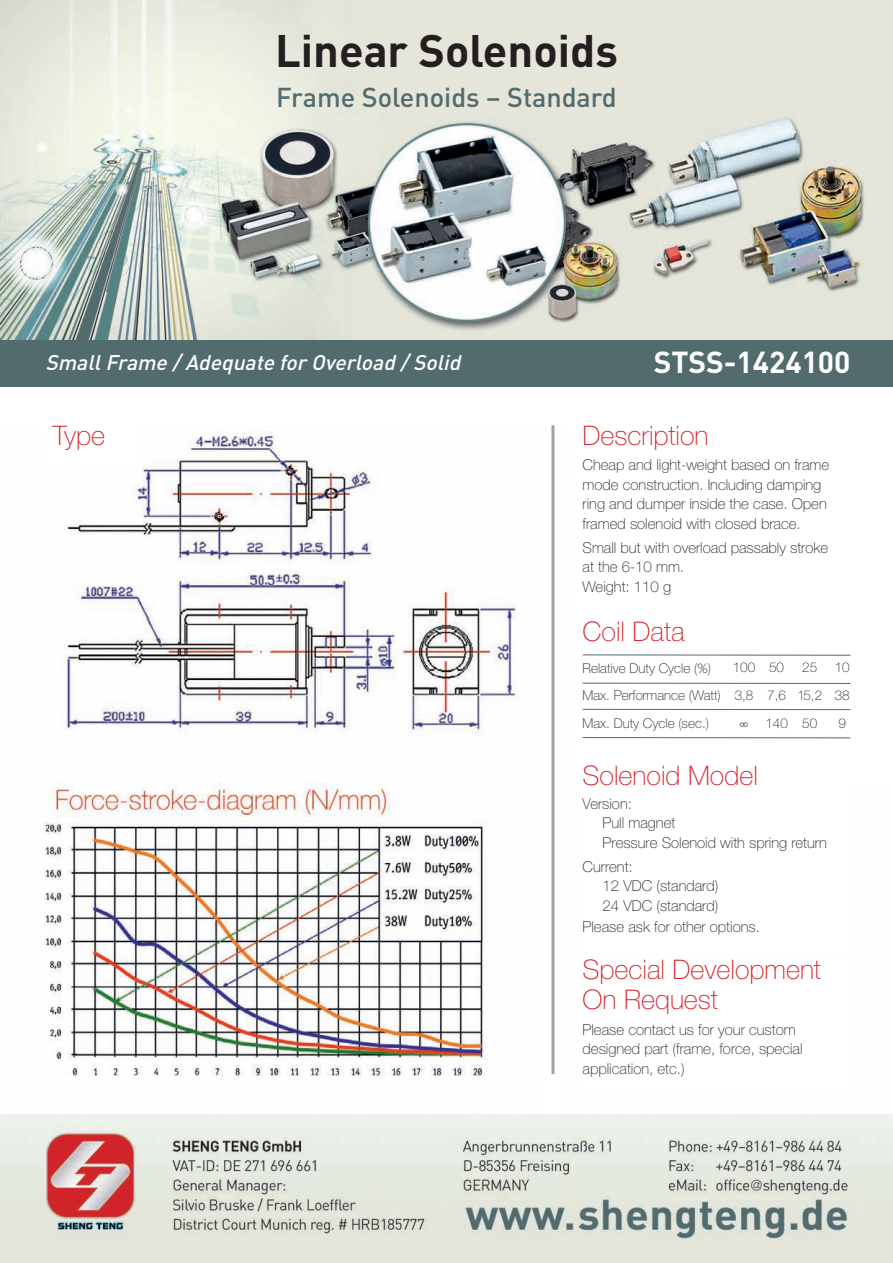
<style>
.page{position:relative;width:893px;height:1263px;background:#fff}
.page>*{position:absolute;margin:0;border:0;box-sizing:border-box;transform-origin:0 0}
.t1{font:700 45px "DIN";color:#231f20}
.t2{font:700 30px "DIN";color:#fff}
.t3{font:100 27px/30px "Helvetica Neue";color:#d32229}
.t4{font:500 27px "DIN";color:#526b6e}
.t5{font:italic 500 21px "DIN";color:#fff}
.t6{font:100 15px/19.5px "Helvetica Neue";color:#231f20}
.t7{font:100 13.5px/27.8px "Helvetica Neue";color:#231f20}
</style>
<div class="page">
<img style="left:44px;top:431px;width:478px;height:645px">
<img style="left:0;top:0;width:893px;height:340px">
<img style="left:0;top:1114px;width:893px;height:149px">
<div style="left:0;top:340px;width:893px;height:47px;background:#526b6e"></div>
<div style="left:43px;top:425px;width:92px;height:40px;background:#fff"></div>
<hr style="left:583px;top:683px;width:267px;height:1px;background:#526b6e">
<hr style="left:583px;top:709px;width:267px;height:1px;background:#526b6e">
<hr style="left:583px;top:737px;width:267px;height:1px;background:#526b6e">
<hr style="left:583px;top:654px;width:267px;height:2px;background:#526b6e">
<hr style="left:551px;top:425px;width:3px;height:649px;background:#9aa5a8">
<h1 class="t1" style="left:275px;top:25px;width:344px">Linear Solenoids</h1>
<h3 class="t4" style="left:276px;top:81px;width:342px">Frame Solenoids – Standard</h3>
<h3 class="t5" style="left:46px;top:350px;width:421px">SmallFrame / Adequate for Overload / Solid</h3>
<h2 class="t2" style="left:654px;top:346px;width:198px">STSS-1424100</h2>
<h3 class="t3" style="left:53px;top:422px;width:54px">Type</h3>
<h3 class="t3" style="left:583px;top:422px;width:127px">Description</h3>
<p class="t6" style="left:583px;top:456px;width:248px">Cheap and light-weight based on frame mode construction. Including damping ring and dumper inside the case. Open framed solenoid with closed brace.</p>
<p class="t6" style="left:583px;top:539px;width:247px">Small but with overload passably stroke at the 6-10 mm.<br>Weight: 110 g</p>
<h3 class="t3" style="left:583px;top:619px;width:103px">Coil Data</h3>
<p class="t7" style="left:583px;top:655px;width:140px">Relative Duty Cycle (%)<br>Max. Performance (Watt)<br>Max. Duty Cycle (sec.)</p>
<p class="t7" style="left:733px;top:655px;width:24px">100<br>3,8</p>
<p class="t7" style="left:765px;top:655px;width:24px">50<br>7,6<br>140</p>
<p class="t7" style="left:797px;top:655px;width:26px;text-align:center">25<br>15,2<br>50</p>
<p class="t7" style="left:835px;top:655px;width:16px;text-align:justify">10<br>38<br>9</p>
<p class="t6" style="left:739px;top:719px;width:11px">°°</p>
<h3 class="t3" style="left:583px;top:762px;width:177px">Solenoid Model</h3>
<p class="t6" style="left:603px;top:795px;width:226px;text-indent:-20px">Version:<br>Pull magnet<br>Pressure Solenoid with spring return</p>
<p class="t6" style="left:603px;top:858px;width:117px;text-indent:-20px">Current:<br>12 VDC (standard)<br>24 VDC (standard)</p>
<p class="t6" style="left:583px;top:918px;width:179px">Please ask for other options.</p>
<h3 class="t3" style="left:583px;top:957px;width:240px">Special Development<br>On Request</h3>
<p class="t6" style="left:583px;top:1021px;width:222px">Please contact us for your custom designed part (frame, force, special application, etc.)</p>
</div>
